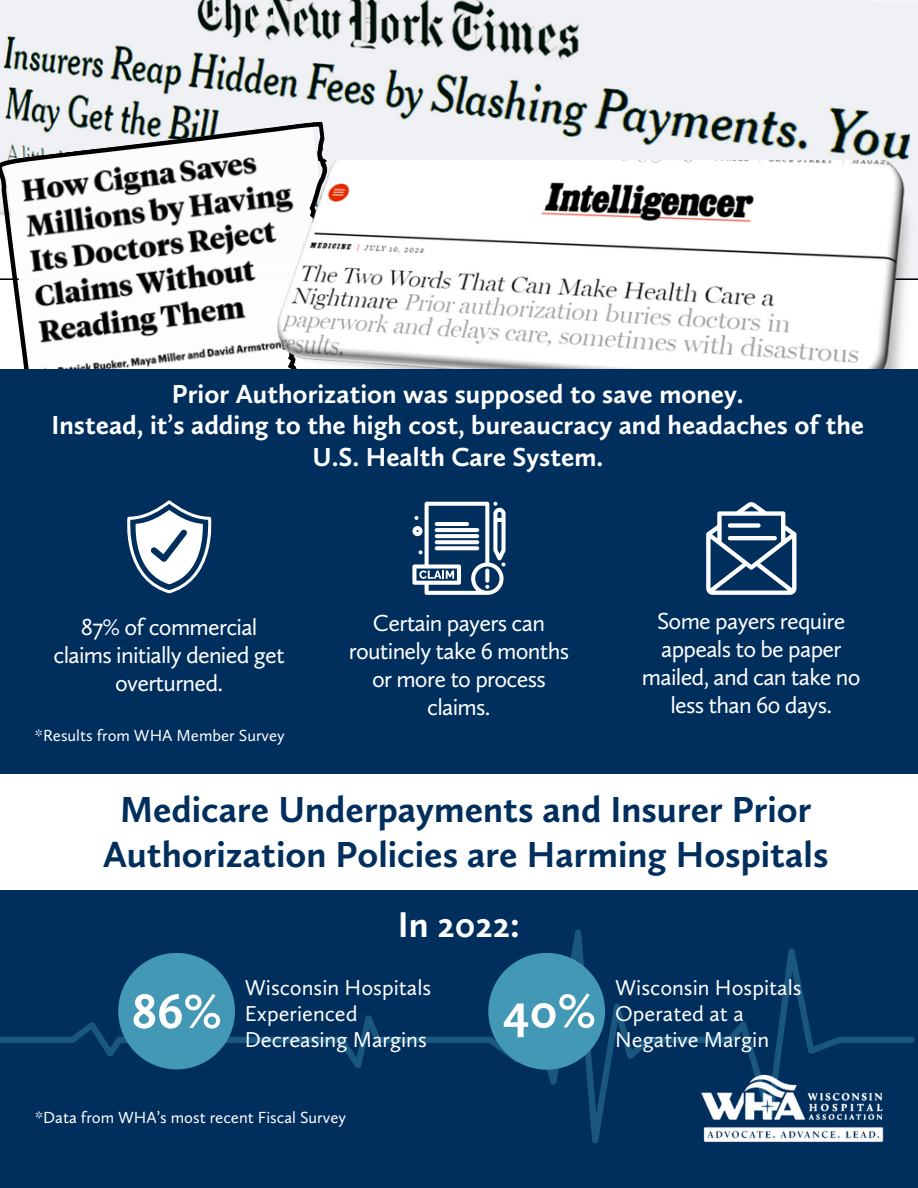
<style>
.page{position:relative;width:918px;height:1188px;background:#fff}
.page>*{position:absolute;margin:0;border:0;box-sizing:border-box;transform-origin:0 0}
.t1{font:700 50.25px "Calluna Sans";color:#fff}
.t2{font:700 50.1px "Calluna Sans";color:#fff}
.t3{font:700 37.5px/45px "Calluna Sans";color:#002e5d;text-align:center}
.t4{font:700 37.05px "Calluna Sans";color:#fff}
.t5{font:700 27px/31.5px "Calluna Sans";color:#fff;text-align:center}
.t6{font:24px/28.2px "Calluna Sans";letter-spacing:-.03em;color:#fff;text-align:center}
.t7{font:22.35px/25.8px "Calluna Sans";color:#fff}
.t8{font:16.65px "Calluna Sans";color:#fff}
</style>
<div class="page">
<div style="left:0;top:891px;width:918px;height:297px;background:#002e5d"></div>
<svg style="left:0;top:929px;width:915px;height:215px"></svg>
<div style="left:118px;top:953px;width:117px;height:116px;background:#4298b5;border-radius:50%"></div>
<div style="left:488px;top:953px;width:117px;height:117px;background:#4298b5;border-radius:50%"></div>
<img style="left:696px;top:1073px;width:196px;height:70px">
<svg style="left:0;top:0;width:918px;height:160px"></svg>
<svg style="left:0;top:122px;width:329px;height:247px"></svg>
<img style="left:243px;top:160px;width:675px;height:209px">
<div style="left:0;top:369px;width:918px;height:405px;background:#002e5d"></div>
<svg style="left:412px;top:502px;width:94px;height:93px"></svg>
<svg style="left:127px;top:500px;width:85px;height:93px"></svg>
<svg style="left:706px;top:502px;width:90px;height:93px"></svg>
<p class="t5" style="left:51px;top:378px;width:814px">Prior Authorization was supposed to save money.<br>Instead, it’s adding to the high cost, bureaucracy and headaches of the<br>U.S. Health Care System.</p>
<p class="t6" style="left:54px;top:613px;width:233px">87% of commercial claims initially denied get overturned.</p>
<p class="t6" style="left:349px;top:609px;width:222px">Certain payers can routinely take 6 months or more to process claims.</p>
<p class="t6" style="left:642px;top:606px;width:220px">Some payers require appeals to be paper mailed, and can take no less than 60 days.</p>
<p class="t8" style="left:35px;top:725px;width:251px">*Results from WHA Member Survey</p>
<h3 class="t3" style="left:103px;top:787px;width:727px">Medicare Underpayments and Insurer Prior<br>Authorization Policies are Harming Hospitals</h3>
<h3 class="t4" style="left:398px;top:902px;width:124px">In 2022:</h3>
<p class="t7" style="left:245px;top:975px;width:188px">Wisconsin Hospitals<br>Experienced<br>Decreasing Margins</p>
<p class="t7" style="left:615px;top:975px;width:188px">Wisconsin Hospitals<br>Operated at a<br>Negative Margin</p>
<h2 class="t2" style="left:131px;top:981px;width:92px">86%</h2>
<h1 class="t1" style="left:503px;top:980px;width:95px">40%</h1>
<p class="t8" style="left:35px;top:1108px;width:312px">*Data from WHA’s most recent Fiscal Survey</p>
</div>
